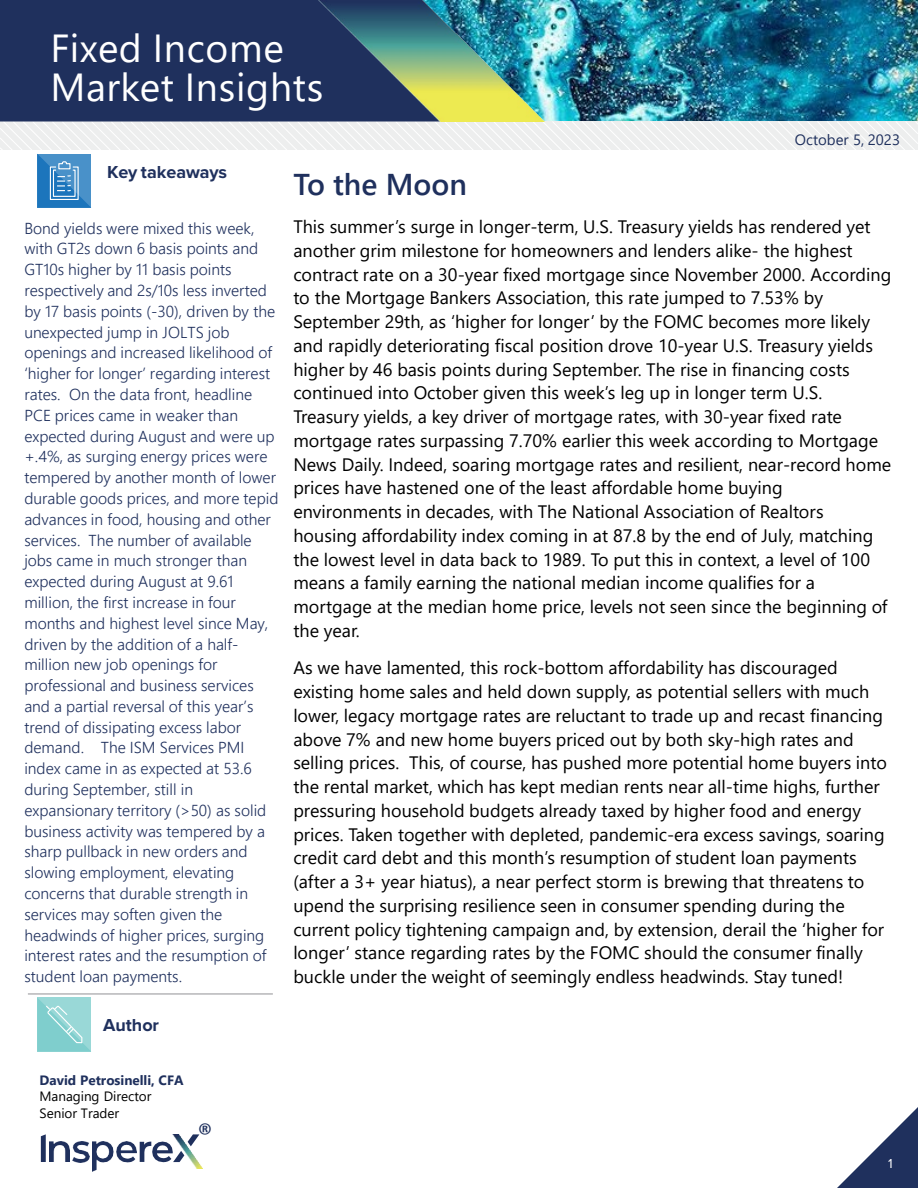
<style>
.page{position:relative;width:918px;height:1188px;background:#fff}
.page>*{position:absolute;margin:0;border:0;box-sizing:border-box;transform-origin:0 0}
.t1{font:39px "Segoe UI";letter-spacing:.02em;color:#fff}
.t2{font:600 30px "Segoe UI";color:#1f305d}
.t3{font:30px "Calibri";color:#1f305d}
.t4{font:18px/23.7px "Segoe UI";color:#000}
.t5{font:700 18px "Proxima Nova";letter-spacing:-.005em;color:#1f305d}
.t6{font:300 15.9px/20.9px "Segoe UI";color:#1f305d}
.t7{font:15px "Segoe UI";letter-spacing:.005em;color:#1f305d}
.t8{font:13.5px/16.5px "Segoe UI";color:#000}
.t9{font:13.5px "Proxima Nova";color:#fff}
.s1{font-weight:700;color:#1f305d}
</style>
<div class="page">
<svg style="left:837px;top:1107px;width:81px;height:81px"></svg>
<img style="left:544px;top:0;width:374px;height:121px">
<hr style="left:28px;top:994px;width:245px;height:1px;background:#919195">
<img style="left:173px;top:1162px;width:30px;height:6px">
<svg style="left:41px;top:1134px;width:5px;height:28px"></svg>
<img style="left:50px;top:1142px;width:20px;height:20px">
<img style="left:72px;top:1142px;width:18px;height:20px">
<img style="left:93px;top:1142px;width:44px;height:29px">
<svg style="left:140px;top:1134px;width:59px;height:28px"></svg>
<div style="left:0;top:0;width:319px;height:121px;background:#1f305d"></div>
<img style="left:319px;top:0;width:225px;height:121px">
<svg style="left:37px;top:998px;width:54px;height:54px;background:#91d5d4"></svg>
<svg style="left:0;top:121px;width:918px;height:87px"></svg>
<h1 class="t1" style="left:50px;top:12px;width:235px">Fixed Income</h1>
<p class="t1" style="left:50px;top:51px;width:275px">Market Insights</p>
<p class="t7" style="left:795px;top:125px;width:107px">October 5, 2023</p>
<p class="t5" style="left:107px;top:159px;width:122px">Key takeaways</p>
<p class="t6" style="left:24px;top:216px;width:256px">Bond yields were mixed this week, with GT2s down 6 basis points and GT10s higher by 11 basis points respectively and 2s/10s less inverted by 17 basis points (-30), driven by the unexpected jump in JOLTS job openings and increased likelihood of ‘higher for longer’ regarding interest rates. On the data front, headline PCE prices came in weaker than expected during August and were up +.4%, as surging energy prices were tempered by another month of lower durable goods prices, and more tepid advances in food, housing and other services. The number of available jobs came in much stronger than expected during August at 9.61 million, the first increase in four months and highest level since May, driven by the addition of a half&shy;million new job openings for professional and business services and a partial reversal of this year’s trend of dissipating excess labor demand. The ISM Services PMI index came in as expected at 53.6 during September, still in expansionary territory (&gt;50) as solid business activity was tempered by a sharp pullback in new orders and slowing employment, elevating concerns that durable strength in services may soften given the headwinds of higher prices, surging interest rates and the resumption of student loan payments.</p>
<p class="t5" style="left:103px;top:1011px;width:57px">Author</p>
<h2 class="t2" style="left:293px;top:156px;width:175px">To the Moon</h2>
<p class="t4" style="left:293px;top:213px;width:600px">This summer’s surge in longer-term, U.S. Treasury yields has rendered yet another grim milestone for homeowners and lenders alike- the highest contract rate on a 30-year fixed mortgage since November 2000. According to the Mortgage Bankers Association, this rate jumped to 7.53% by September 29th, as ‘higher for longer’ by the FOMC becomes more likely and rapidly deteriorating fiscal position drove 10-year U.S. Treasury yields higher by 46 basis points during September. The rise in financing costs continued into October given this week’s leg up in longer term U.S.<br>Treasury yields, a key driver of mortgage rates, with 30-year fixed rate mortgage rates surpassing 7.70% earlier this week according to Mortgage News Daily. Indeed, soaring mortgage rates and resilient, near-record home prices have hastened one of the least affordable home buying environments in decades, with The National Association of Realtors housing affordability index coming in at 87.8 by the end of July, matching the lowest level in data back to 1989. To put this in context, a level of 100 means a family earning the national median income qualifies for a mortgage at the median home price, levels not seen since the beginning of the year.</p>
<p class="t4" style="left:293px;top:654px;width:595px">As we have lamented, this rock-bottom affordability has discouraged existing home sales and held down supply, as potential sellers with much lower, legacy mortgage rates are reluctant to trade up and recast financing above 7% and new home buyers priced out by both sky-high rates and selling prices. This, of course, has pushed more potential home buyers into the rental market, which has kept median rents near all-time highs, further pressuring household budgets already taxed by higher food and energy prices. Taken together with depleted, pandemic-era excess savings, soaring credit card debt and this month’s resumption of student loan payments (after a 3+ year hiatus), a near perfect storm is brewing that threatens to upend the surprising resilience seen in consumer spending during the current policy tightening campaign and, by extension, derail the ‘higher for longer’ stance regarding rates by the FOMC should the consumer finally buckle under the weight of seemingly endless headwinds. Stay tuned!</p>
<p class="t8" style="left:40px;top:1071px;width:145px"><span class="s1">David Petrosinelli, CFA<br></span>Managing Director<br>Senior Trader</p>
<p class="t3" style="left:198px;top:1114px;width:17px">®</p>
<p class="t9" style="left:888px;top:1154px;width:6px">1</p>
</div>
